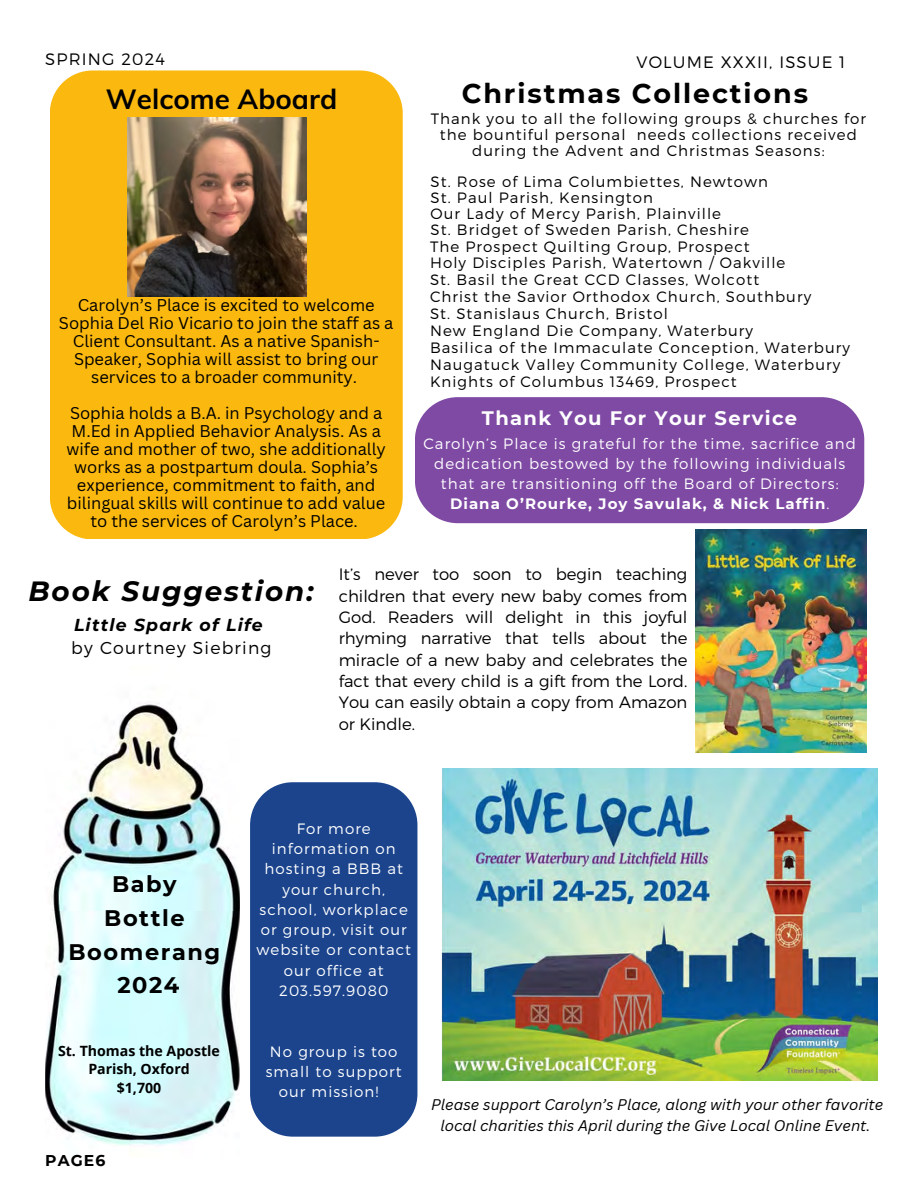
<style>
.page{position:relative;width:918px;height:1188px;background:#fff}
.page>*{position:absolute;margin:0;border:0;box-sizing:border-box;transform-origin:0 0}
.t1{font:italic 700 27.75px "Montserrat";letter-spacing:.07em;color:#000}
.t2{font:700 27.75px "Muli";color:#000}
.t3{font:700 27px "Montserrat";letter-spacing:.07em;color:#000}
.t4{font:700 22.5px/33.8px "Montserrat";letter-spacing:.07em;color:#000;text-align:center}
.t5{font:700 19.5px "Montserrat";letter-spacing:.07em;color:#fff}
.t6{font:300 17.25px/23.7px "Montserrat";letter-spacing:.07em;color:#000}
.t7{font:16.5px/18px "Canva Sans";color:#000;text-align:center}
.t8{font:300 16.5px/21.3px "Montserrat";color:#000;text-align:justify}
.t9{font:300 16.5px "Montserrat";letter-spacing:.07em;color:#000}
.t10{font:700 15.6px "Montserrat";letter-spacing:.07em;color:#000}
.t11{font:300 15px/15.8px "Montserrat";letter-spacing:.07em;color:#000;text-align:center}
.t12{font:300 15px/20.2px "Montserrat";letter-spacing:.07em;color:#fff;text-align:center}
.t13{font:italic 15px/20.2px "Canva Sans";color:#000;text-align:center}
.t14{font:700 15px "Montserrat";letter-spacing:.07em;color:#fff}
.t15{font:700 14.1px/18.8px "Open Sans";color:#000;text-align:center}
.s1{font-weight:300}
.s2{font-weight:700;font-style:italic}
</style>
<div class="page">
<div style="left:415px;top:397px;width:449px;height:126px;background:#7f4aa4"></div>
<img style="left:441px;top:768px;width:436px;height:313px">
<img style="left:45px;top:703px;width:194px;height:442px">
<div style="left:50px;top:70px;width:353px;height:469px;background:#fbb80f"></div>
<div style="left:250px;top:782px;width:167px;height:355px;background:#1b448d"></div>
<img style="left:127px;top:117px;width:179px;height:179px">
<img style="left:696px;top:530px;width:171px;height:223px">
<p class="t9" style="left:45px;top:48px;width:121px">SPRING 2024</p>
<p class="t9" style="left:637px;top:51px;width:210px">VOLUME XXXII, ISSUE 1</p>
<p class="t2" style="left:106px;top:81px;width:233px">Welcome Aboard</p>
<p class="t7" style="left:59px;top:296px;width:336px">Carolyn’s Place is excited to welcome Sophia Del Rio Vicario to join the staff as a Client Consultant. As a native Spanish-Speaker, Sophia will assist to bring our services to a broader community.</p>
<p class="t7" style="left:67px;top:404px;width:321px">Sophia holds a B.A. in Psychology and a M.Ed in Applied Behavior Analysis. As a wife and mother of two, she additionally works as a postpartum doula. Sophia’s experience, commitment to faith, and bilingual skills will continue to add value to the services of Carolyn’s Place.</p>
<p class="t3" style="left:462px;top:77px;width:348px">Christmas Collections</p>
<h5 class="t11" style="left:431px;top:110px;width:437px">Thank you to all the following groups &amp; churches for the bountiful personal needs collections received during the Advent and Christmas Seasons:</h5>
<h5 class="t11" style="left:431px;top:173px;width:339px">St. Rose of Lima Columbiettes, Newtown</h5>
<p class="t11" style="left:431px;top:189px;width:224px">St. Paul Parish, Kensington</p>
<h6 class="t11" style="left:431px;top:205px;width:292px">Our Lady of Mercy Parish, Plainville</h6>
<p class="t11" style="left:431px;top:221px;width:320px">St. Bridget of Sweden Parish, Cheshire</p>
<p class="t11" style="left:430px;top:238px;width:321px">The Prospect Quilting Group, Prospect</p>
<p class="t11" style="left:430px;top:254px;width:357px">Holy Disciples Parish, Watertown / Oakville</p>
<p class="t11" style="left:430px;top:271px;width:331px">St. Basil the Great CCD Classes, Wolcott</p>
<h5 class="t11" style="left:430px;top:288px;width:383px">Christ the Savior Orthodox Church, Southbury</h5>
<h5 class="t11" style="left:430px;top:305px;width:239px">St. Stanislaus Church, Bristol</h5>
<p class="t11" style="left:430px;top:322px;width:325px">New England Die Company, Waterbury</p>
<p class="t11" style="left:430px;top:339px;width:421px">Basilica of the Immaculate Conception, Waterbury</p>
<p class="t11" style="left:430px;top:356px;width:412px">Naugatuck Valley Community College, Waterbury</p>
<p class="t11" style="left:430px;top:373px;width:308px">Knights of Columbus 13469, Prospect</p>
<h4 class="t5" style="left:482px;top:406px;width:317px">Thank You For Your Service</h4>
<h4 class="t12" style="left:423px;top:432px;width:434px">Carolyn’s Place is grateful for the time, sacrifice and dedication bestowed by the following individuals that are transitioning off the Board of Directors:</h4>
<h1 class="t14" style="left:450px;top:495px;width:381px">Diana O’Rourke, Joy Savulak, &amp; Nick Laffin<span class="s1">.</span></h1>
<p class="t1" style="left:28px;top:575px;width:287px">Book Suggestion:</p>
<p class="t6" style="left:71px;top:612px;width:202px"><span class="s2">Little Spark of Life </span>by Courtney Siebring</p>
<p class="t8" style="left:339px;top:563px;width:350px">It’s never too soon to begin teaching children that every new baby comes from God. Readers will delight in this joyful rhyming narrative that tells about the miracle of a new baby and celebrates the fact that every child is a gift from the Lord.<br>You can easily obtain a copy from Amazon or Kindle.</p>
<p class="t4" style="left:68px;top:867px;width:153px">Baby<br>Bottle<br>Boomerang<br>2024</p>
<p class="t15" style="left:58px;top:1041px;width:163px">St. Thomas the Apostle<br>Parish, Oxford<br>$1,700</p>
<p class="t10" style="left:45px;top:1151px;width:62px">PAGE6</p>
<p class="t12" style="left:256px;top:818px;width:156px">For more information on hosting a BBB at your church, school, workplace or group, visit our website or contact our office at<br>203.597.9080</p>
<p class="t12" style="left:270px;top:1041px;width:129px">No group is too</p>
<p class="t12" style="left:266px;top:1061px;width:137px">small to support</p>
<p class="t12" style="left:279px;top:1081px;width:101px">our mission!</p>
<h1 class="t13" style="left:431px;top:1095px;width:454px">Please support Carolyn’s Place, along with your other favorite local charities this April during the Give Local Online Event.</h1>
</div>
